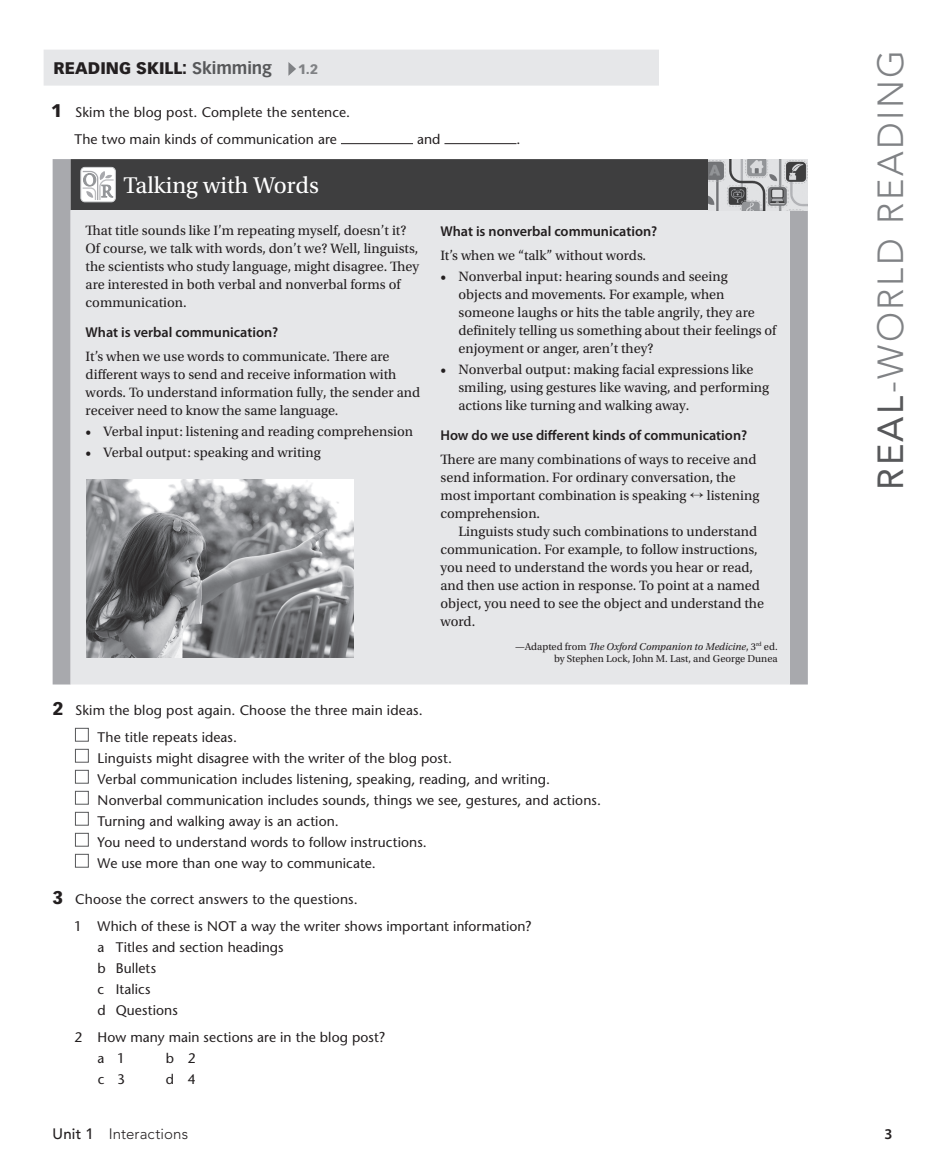
<style>
.page{position:relative;width:930px;height:1173px;background:#fff}
.page>*{position:absolute;margin:0;border:0;box-sizing:border-box;transform-origin:0 0}
.t1{font:300 36px "Avenir LT Std";letter-spacing:.07em;color:#808285}
.t2{font:24px "Utopia Std";color:#fff}
.t3{font:900 16.5px "Vectora LT Std";letter-spacing:.005em;color:#231f20}
.t4{font:300 15px "Avenir LT Std";letter-spacing:.005em;color:#231f20}
.t5{font:600 15px "Myriad Pro";color:#231f20}
.t6{font:14.25px/18px "Utopia Std";color:#231f20}
.t7{font:600 14.25px "Myriad Pro";color:#231f20}
.t8{font:500 13.8px/21px "Stone Sans Std";letter-spacing:.005em;color:#231f20}
.t9{font:900 13.5px "Vectora LT Std";color:#808285}
.t10{font:10.5px/12px "Utopia Std";color:#231f20;text-align:right}
.s1{font-weight:700;color:#57585a}
.s2{font-family:"Vectora LT Std";font-weight:900;font-size:18px}
.s3{font-style:italic}
.s4{font-weight:400;color:#57585a}
.s5{font-weight:500}
</style>
<div class="page">
<div style="left:44px;top:50px;width:615px;height:36px;background:#e6e7e9"></div>
<svg style="left:288px;top:62px;width:8px;height:14px"></svg>
<hr style="left:341px;top:143px;width:72px;height:1px;background:#231f20">
<hr style="left:444px;top:143px;width:72px;height:1px;background:#231f20">
<svg style="left:53px;top:159px;width:754px;height:525px;background:#aeafb3"></svg>
<div style="left:71px;top:210px;width:718px;height:474px;background:#e6e7e9"></div>
<div style="left:71px;top:159px;width:637px;height:51px;background:#3e3e3f"></div>
<img style="left:708px;top:159px;width:99px;height:51px">
<img style="left:86px;top:480px;width:267px;height:178px">
<div style="left:75px;top:728px;width:14px;height:13px;background:#fff;border:1px solid #57585a"></div>
<div style="left:75px;top:749px;width:14px;height:13px;background:#fff;border:1px solid #57585a"></div>
<div style="left:75px;top:770px;width:14px;height:13px;background:#fff;border:1px solid #57585a"></div>
<div style="left:75px;top:791px;width:14px;height:13px;background:#fff;border:1px solid #57585a"></div>
<div style="left:75px;top:812px;width:14px;height:13px;background:#fff;border:1px solid #57585a"></div>
<div style="left:75px;top:833px;width:14px;height:13px;background:#fff;border:1px solid #57585a"></div>
<div style="left:75px;top:854px;width:14px;height:13px;background:#fff;border:1px solid #57585a"></div>
<p class="t3" style="left:53px;top:57px;width:220px">READING SKILL: <span class="s1">Skimming</span></p>
<p class="t9" style="left:298px;top:60px;width:22px">1.2</p>
<p class="t8" style="left:74px;top:99px;width:277px;line-height:27px;text-indent:-23px"><span class="s2">1</span> Skim the blog post. Complete the sentence.<br>The two main kinds of communication are</p>
<p class="t8" style="left:417px;top:129px;width:25px">and</p>
<p class="t8" style="left:516px;top:129px;width:5px">.</p>
<h2 class="t2" style="left:123px;top:173px;width:197px">Talking with Words</h2>
<p class="t6" style="left:86px;top:222px;width:335px">That title sounds like I’m repeating myself, doesn’t it?<br>Of course, we talk with words, don’t we? Well, linguists, the scientists who study language, might disagree. They are interested in both verbal and nonverbal forms of communication.</p>
<p class="t7" style="left:86px;top:324px;width:194px">What is verbal communication?</p>
<p class="t6" style="left:86px;top:348px;width:336px">It’s when we use words to communicate. There are different ways to send and receive information with words. To understand information fully, the sender and receiver need to know the same language.</p>
<p class="t6" style="left:86px;top:423px;width:329px">• Verbal input: listening and reading comprehension</p>
<p class="t6" style="left:86px;top:444px;width:237px">• Verbal output: speaking and writing</p>
<p class="t7" style="left:440px;top:222px;width:218px">What is nonverbal communication?</p>
<p class="t6" style="left:440px;top:246px;width:207px">It’s when we “talk” without words.</p>
<p class="t6" style="left:458px;top:267px;width:319px;text-indent:-18px">• Nonverbal input: hearing sounds and seeing<br>objects and movements. For example, when someone laughs or hits the table angrily, they are definitely telling us something about their feelings of enjoyment or anger, aren’t they?</p>
<p class="t6" style="left:458px;top:360px;width:312px;text-indent:-18px">• Nonverbal output: making facial expressions like smiling, using gestures like waving, and performing actions like turning and walking away.</p>
<p class="t7" style="left:440px;top:426px;width:308px">How do we use different kinds of communication?</p>
<p class="t6" style="left:440px;top:450px;width:320px">There are many combinations of ways to receive and send information. For ordinary conversation, the most important combination is speaking ↔ listening comprehension.</p>
<p class="t6" style="left:440px;top:522px;width:325px;text-indent:18px">Linguists study such combinations to understand communication. For example, to follow instructions, you need to understand the words you hear or read, and then use action in response. To point at a named object, you need to see the object and understand the word.</p>
<p class="t10" style="left:515px;top:640px;width:264px">—Adapted from <span class="s3">The Oxford Companion to Medicine</span>, 3<sup>rd</sup> ed. by Stephen Lock, John M. Last, and George Dunea</p>
<p class="t8" style="left:98px;top:696px;width:326px;line-height:27px;text-indent:-45px"><span class="s2">2</span> Skim the blog post again. Choose the three main ideas.<br>The title repeats ideas.</p>
<p class="t8" style="left:98px;top:747px;width:505px">Linguists might disagree with the writer of the blog post.<br>Verbal communication includes listening, speaking, reading, and writing.<br>Nonverbal communication includes sounds, things we see, gestures, and actions.<br>Turning and walking away is an action.<br>You need to understand words to follow instructions.<br>We use more than one way to communicate.</p>
<p class="t8" style="left:74px;top:885px;width:459px;line-height:27px;text-indent:-21px"><span class="s2">3</span> Choose the correct answers to the questions.<br>1 Which of these is NOT a way the writer shows important information?</p>
<p class="t8" style="left:98px;top:936px;width:187px">a Titles and section headings b Bullets<br>c Italics<br>d Questions</p>
<p class="t8" style="left:98px;top:1026px;width:289px;text-indent:-23px">2 How many main sections are in the blog post? a 1</p>
<p class="t8" style="left:166px;top:1047px;width:31px">b 2</p>
<p class="t8" style="left:98px;top:1068px;width:29px">c 3</p>
<p class="t8" style="left:166px;top:1068px;width:31px">d 4</p>
<h1 class="t1" style="left:869px;top:490px;width:442px;rotate:-90deg"><span class="s4">REAL</span>-WORLD READING</h1>
<p class="t4" style="left:53px;top:1125px;width:137px"><span class="s5">Unit 1</span> Interactions</p>
<p class="t5" style="left:884px;top:1124px;width:10px">3</p>
</div>
